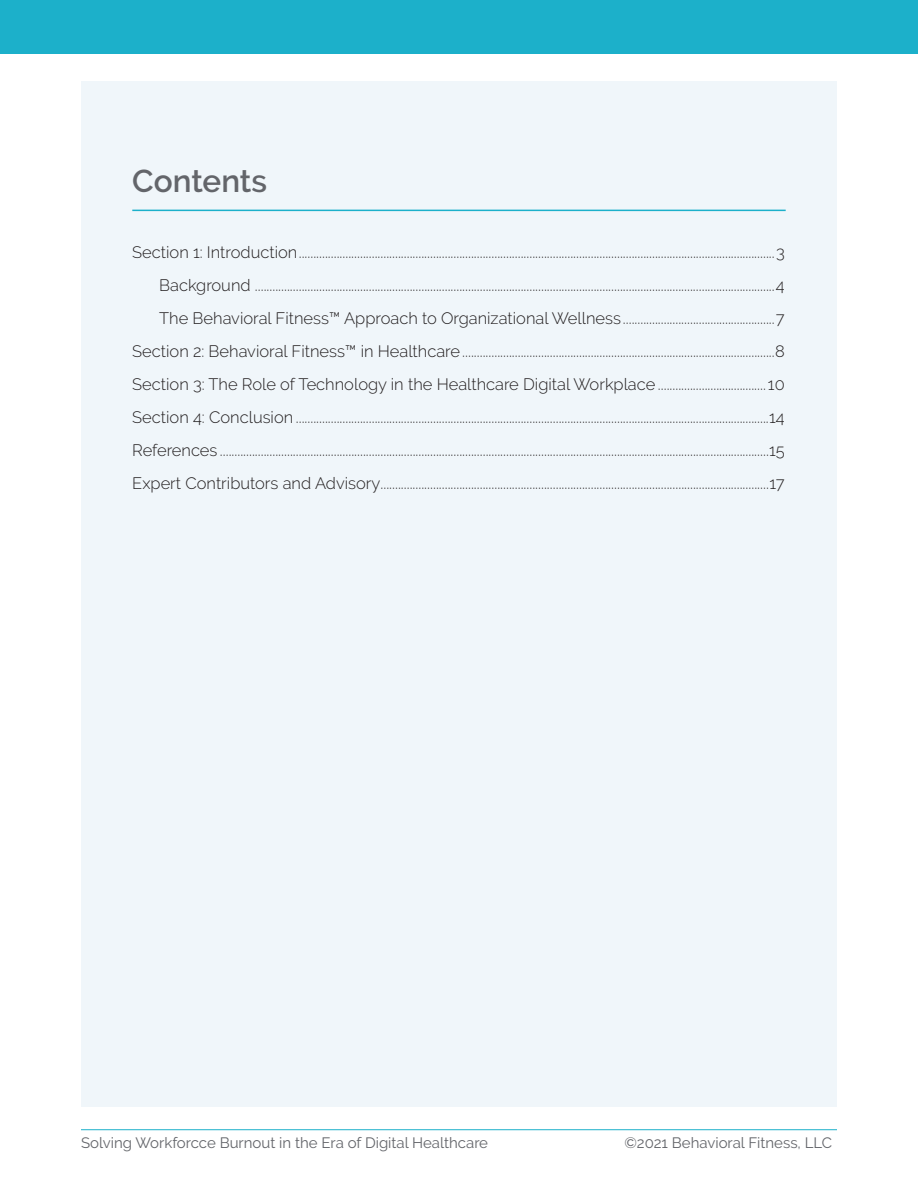
<style>
.page{position:relative;width:918px;height:1188px;background:#fff}
.page>*{position:absolute;margin:0;border:0;box-sizing:border-box;transform-origin:0 0}
.Section_Title{font:600 31.5px "Raleway";color:#63656a}
.t1{font:300 16.5px "Raleway";color:#231f20}
.t2{font:15px "Raleway";color:#63656a}
</style>
<div class="page">
<div style="left:0;top:0;width:918px;height:54px;background:#1cb0ca"></div>
<hr style="left:81px;top:1129px;width:756px;height:1px;background:#1cb0ca">
<div style="left:81px;top:81px;width:756px;height:1026px;background:#f0f6fa"></div>
<hr style="left:132px;top:210px;width:654px;height:1px;background:#1cb0ca">
<p class="Section_Title" style="left:132px;top:162px;width:136px">Contents</p>
<p class="t1" style="left:132px;top:242px;width:654px">Section 1: Introduction...................................................................................................................................................................3</p>
<p class="t1" style="left:159px;top:275px;width:627px">Background ..................................................................................................................................................................................4</p>
<p class="t1" style="left:159px;top:308px;width:627px">The Behavioral Fitness™ Approach to Organizational Wellness....................................................7</p>
<p class="t1" style="left:132px;top:341px;width:654px">Section 2: Behavioral Fitness™ in Healthcare...........................................................................................................8</p>
<p class="t1" style="left:132px;top:374px;width:654px">Section 3: The Role of Technology in the Healthcare Digital Workplace ..................................... 10</p>
<p class="t1" style="left:132px;top:407px;width:654px">Section 4: Conclusion ..................................................................................................................................................................14</p>
<p class="t1" style="left:132px;top:440px;width:654px">References ............................................................................................................................................................................................15</p>
<p class="t1" style="left:132px;top:473px;width:654px">Expert Contributors and Advisory.....................................................................................................................................17</p>
<p class="t2" style="left:81px;top:1134px;width:409px">Solving Workforcce Burnout in the Era of Digital Healthcare</p>
<p class="t2" style="left:624px;top:1134px;width:209px">©2021 Behavioral Fitness, LLC</p>
</div>
